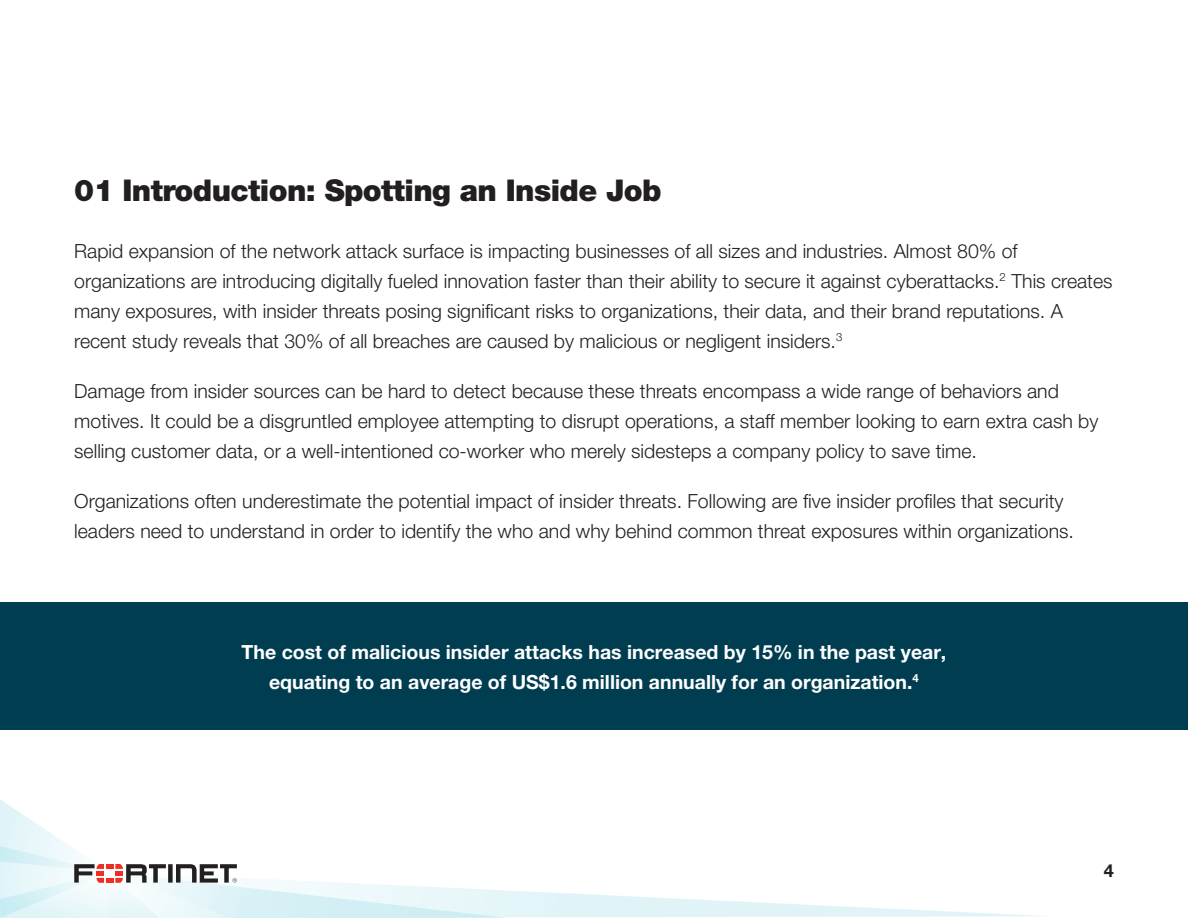
<style>
.page{position:relative;width:1188px;height:918px;background:#fff}
.page>*{position:absolute;margin:0;border:0;box-sizing:border-box;transform-origin:0 0}
.t1{font:900 30px "Helvetica Neue LT Pro";letter-spacing:-.02em;color:#231f20}
.t2{font:300 19.5px/30px "Helvetica Neue LT Pro";color:#231f20}
.t3{font:700 19.5px/30px "Helvetica Neue LT Pro";color:#fff;text-align:center}
.t4{font:700 18px "Helvetica Neue LT Pro";color:#231f20}
</style>
<div class="page">
<div style="left:0;top:603px;width:1188px;height:127px;background:#013d51"></div>
<svg style="left:0;top:799px;width:1046px;height:119px"></svg>
<h1 class="t1" style="left:74px;top:172px;width:589px">01 Introduction: Spotting an Inside Job</h1>
<p class="t2" style="left:74px;top:235px;width:1040px">Rapid expansion of the network attack surface is impacting businesses of all sizes and industries. Almost 80% of organizations are introducing digitally fueled innovation faster than their ability to secure it against cyberattacks.<sup>2</sup> This creates many exposures, with insider threats posing significant risks to organizations, their data, and their brand reputations. A recent study reveals that 30% of all breaches are caused by malicious or negligent insiders.<sup>3</sup></p>
<p class="t2" style="left:74px;top:376px;width:1026px">Damage from insider sources can be hard to detect because these threats encompass a wide range of behaviors and motives. It could be a disgruntled employee attempting to disrupt operations, a staff member looking to earn extra cash by selling customer data, or a well-intentioned co-worker who merely sidesteps a company policy to save time.</p>
<p class="t2" style="left:74px;top:486px;width:1001px">Organizations often underestimate the potential impact of insider threats. Following are five insider profiles that security leaders need to understand in order to identify the who and why behind common threat exposures within organizations.</p>
<p class="t3" style="left:242px;top:637px;width:706px">The cost of malicious insider attacks has increased by 15% in the past year, equating to an average of US$1.6 million annually for an organization.<sup>4</sup></p>
<p class="t4" style="left:1104px;top:859px;width:12px">4</p>
</div>
